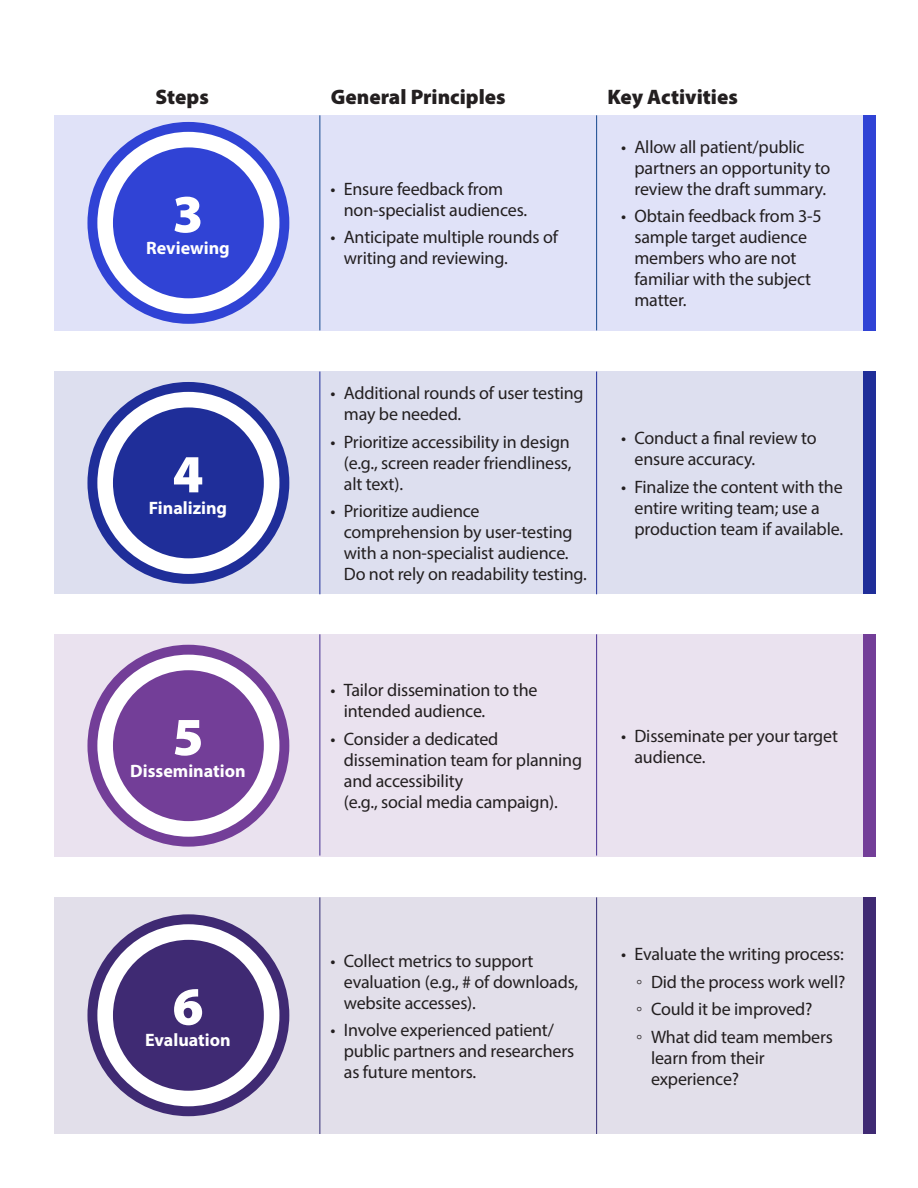
<style>
.page{position:relative;width:918px;height:1188px;background:#fff}
.page>*{position:absolute;margin:0;border:0;box-sizing:border-box;transform-origin:0 0}
.t1{font:900 54px "Myriad Pro";color:#fff}
.t2{font:900 21px "Myriad Pro";color:#231f20}
.t3{font:18px/21px "Myriad Pro";letter-spacing:-.01em;color:#231f20}
.t4{font:700 18px "Myriad Pro";color:#fff}
.s1{font-family:"Arial"}
</style>
<div class="page">
<div style="left:54px;top:115px;width:808px;height:215px;background:#e0e2f8"></div>
<div style="left:54px;top:634px;width:810px;height:223px;background:#eae2ef"></div>
<div style="left:54px;top:897px;width:809px;height:237px;background:#e2dfea"></div>
<div style="left:55px;top:372px;width:809px;height:222px;background:#dddfef"></div>
<svg style="left:92px;top:127px;width:192px;height:192px;background:#d5d9f6"></svg>
<div style="left:87px;top:122px;width:202px;height:202px;border:10px solid #3043d5;border-radius:50%"></div>
<div style="left:113px;top:147px;width:151px;height:151px;background:#3043d5;border-radius:50%"></div>
<svg style="left:92px;top:387px;width:192px;height:192px;background:#d2d5ea"></svg>
<div style="left:87px;top:382px;width:202px;height:202px;border:10px solid #1f2e99;border-radius:50%"></div>
<div style="left:113px;top:407px;width:151px;height:151px;background:#1f2e99;border-radius:50%"></div>
<svg style="left:92px;top:650px;width:192px;height:192px;background:#e3d8ea"></svg>
<div style="left:87px;top:645px;width:202px;height:202px;border:10px solid #733e98;border-radius:50%"></div>
<div style="left:113px;top:670px;width:151px;height:151px;background:#733e98;border-radius:50%"></div>
<svg style="left:92px;top:919px;width:192px;height:192px;background:#d8d4e3"></svg>
<div style="left:87px;top:914px;width:202px;height:202px;border:10px solid #3f2a73;border-radius:50%"></div>
<div style="left:113px;top:940px;width:151px;height:151px;background:#3f2a73;border-radius:50%"></div>
<hr style="left:320px;top:115px;width:1px;height:215px;background:#16488e">
<hr style="left:320px;top:372px;width:1px;height:222px;background:#1f2e99">
<hr style="left:320px;top:634px;width:1px;height:222px;background:#452f92">
<hr style="left:320px;top:897px;width:1px;height:237px;background:#312b74">
<hr style="left:596px;top:115px;width:1px;height:215px;background:#16488e">
<hr style="left:596px;top:372px;width:1px;height:222px;background:#1f2e99">
<hr style="left:596px;top:634px;width:1px;height:222px;background:#452f92">
<hr style="left:596px;top:897px;width:1px;height:237px;background:#312b74">
<div style="left:863px;top:115px;width:13px;height:215px;background:#3043d5"></div>
<div style="left:863px;top:372px;width:13px;height:222px;background:#1f2e99"></div>
<div style="left:863px;top:634px;width:13px;height:223px;background:#733e98"></div>
<div style="left:863px;top:897px;width:13px;height:237px;background:#3f2a73"></div>
<p class="t2" style="left:156px;top:83px;width:55px">Steps</p>
<p class="t1" style="left:172px;top:178px;width:32px">3</p>
<p class="t4" style="left:146px;top:236px;width:85px">Reviewing</p>
<p class="t1" style="left:172px;top:438px;width:32px">4</p>
<p class="t4" style="left:149px;top:496px;width:80px">Finalizing</p>
<p class="t1" style="left:172px;top:701px;width:32px">5</p>
<p class="t4" style="left:130px;top:759px;width:117px">Dissemination</p>
<p class="t1" style="left:172px;top:970px;width:32px">6</p>
<p class="t4" style="left:145px;top:1029px;width:87px">Evaluation</p>
<p class="t2" style="left:331px;top:83px;width:176px">General Principles</p>
<p class="t3" style="left:344px;top:178px;width:185px;text-indent:-14px">• Ensure feedback from non-specialist audiences.</p>
<p class="t3" style="left:344px;top:227px;width:216px;text-indent:-14px">• Anticipate multiple rounds of writing and reviewing.</p>
<p class="t2" style="left:608px;top:83px;width:132px">Key Activities</p>
<p class="t3" style="left:634px;top:136px;width:197px;text-indent:-14px">• Allow all patient/public partners an opportunity to review the draft summary.</p>
<p class="t3" style="left:634px;top:206px;width:189px;text-indent:-14px">• Obtain feedback from 3-5 sample target audience members who are not familiar with the subject matter.</p>
<p class="t3" style="left:344px;top:382px;width:241px;text-indent:-14px">• Additional rounds of user testing may be needed.</p>
<p class="t3" style="left:344px;top:431px;width:229px;text-align:justify;text-indent:-14px">• Prioritize accessibility in design (e.g., screen reader friendliness, alt text).</p>
<p class="t3" style="left:344px;top:501px;width:245px;text-indent:-14px">• Prioritize audience comprehension by user-testing with a non-specialist audience.<br>Do not rely on readability testing.</p>
<p class="t3" style="left:634px;top:427px;width:184px;text-indent:-14px">• Conduct a final review to ensure accuracy.</p>
<p class="t3" style="left:634px;top:476px;width:210px;text-indent:-14px">• Finalize the content with the entire writing team; use a production team if available.</p>
<p class="t3" style="left:344px;top:680px;width:195px;text-indent:-14px">• Tailor dissemination to the intended audience.</p>
<p class="t3" style="left:344px;top:728px;width:240px;text-indent:-14px">• Consider a dedicated dissemination team for planning and accessibility<br>(e.g., social media campaign).</p>
<p class="t3" style="left:634px;top:725px;width:205px;text-indent:-14px">• Disseminate per your target audience.</p>
<p class="t3" style="left:344px;top:950px;width:236px;text-indent:-14px">• Collect metrics to support evaluation (e.g., # of downloads, website accesses).</p>
<p class="t3" style="left:344px;top:1020px;width:232px;text-indent:-14px">• Involve experienced patient/ public partners and researchers as future mentors.</p>
<p class="t3" style="left:621px;top:943px;width:224px">• Evaluate the writing process:</p>
<p class="t3" style="left:636px;top:971px;width:211px"><span class="s1">◦</span> Did the process work well?</p>
<p class="t3" style="left:636px;top:999px;width:178px"><span class="s1">◦</span> Could it be improved?</p>
<p class="t3" style="left:651px;top:1026px;width:183px;text-indent:-15px"><span class="s1">◦</span> What did team members learn from their experience?</p>
</div>
